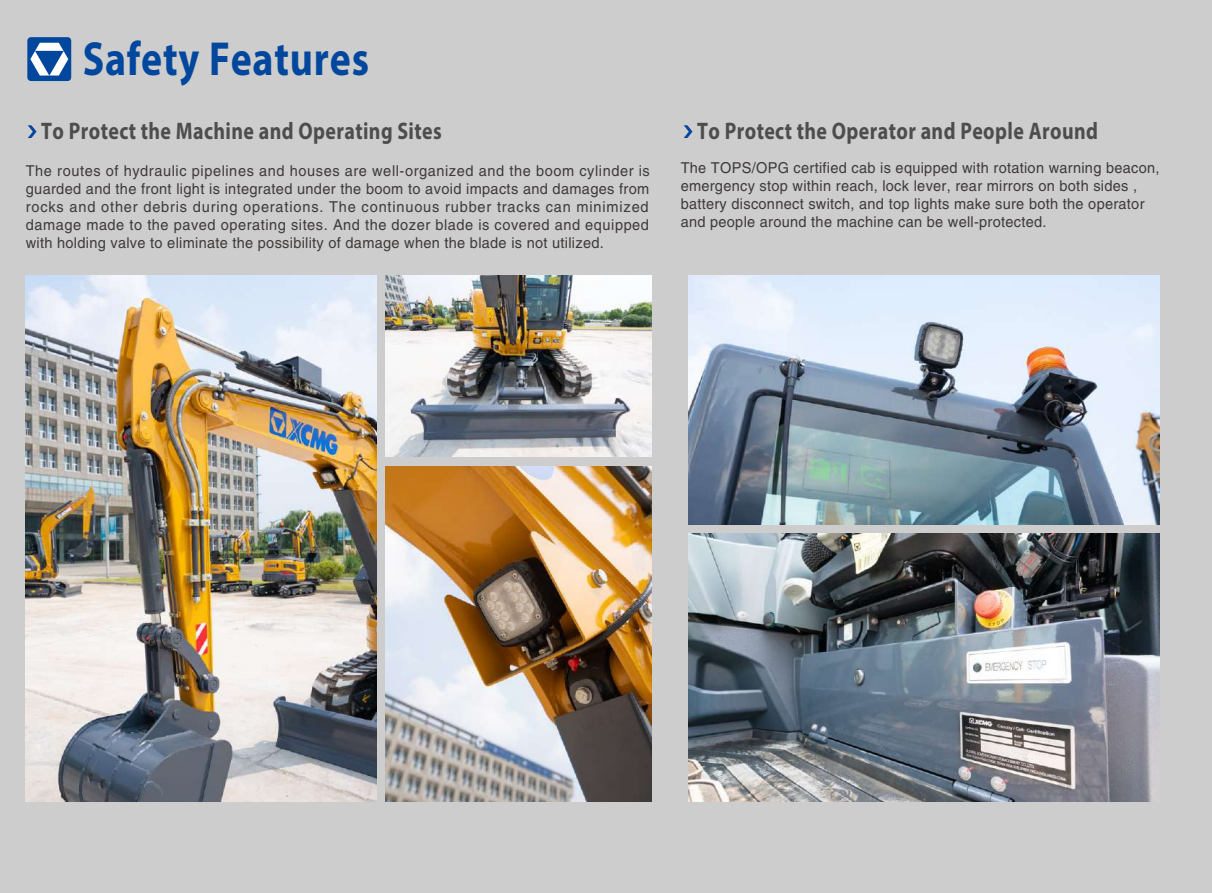
<style>
.page{position:relative;width:1212px;height:893px;background:#cdcdcd}
.page>*{position:absolute;margin:0;border:0;box-sizing:border-box;transform-origin:0 0}
.t1{font:700 48px "Myriad Pro";letter-spacing:.02em;color:#00479d;scale:.83 1}
.t2{font:700 24px "Myriad Pro";letter-spacing:.02em;color:#4d4d4d;scale:.83 1}
.t3{font:15px/18px "Helvetica LT Std";letter-spacing:.02em;color:#3e3a39;text-align:justify}
</style>
<div class="page">
<svg style="left:684px;top:125px;width:8px;height:13px"></svg>
<svg style="left:28px;top:125px;width:9px;height:13px"></svg>
<svg style="left:27px;top:37px;width:44px;height:44px;background:#4f7fba"></svg>
<img style="left:26px;top:276px;width:351px;height:526px">
<img style="left:385px;top:466px;width:266px;height:336px">
<img style="left:689px;top:276px;width:470px;height:249px">
<img style="left:689px;top:533px;width:470px;height:269px">
<img style="left:385px;top:276px;width:266px;height:180px">
<h1 class="t1" style="left:83px;top:27px;width:346px">Safety Features</h1>
<h2 class="t2" style="left:41px;top:116px;width:484px">To Protect the Machine and Operating Sites</h2>
<h2 class="t2" style="left:697px;top:116px;width:484px">To Protect the Operator and People Around</h2>
<p class="t3" style="left:26px;top:162px;width:625px">The routes of hydraulic pipelines and houses are well-organized and the boom cylinder is guarded and the front light is integrated under the boom to avoid impacts and damages from rocks and other debris during operations. The continuous rubber tracks can minimized damage made to the paved operating sites. And the dozer blade is covered and equipped with holding valve to eliminate the possibility of damage when the blade is not utilized.</p>
<p class="t3" style="left:681px;top:159px;width:480px;text-align:left">The TOPS/OPG certified cab is equipped with rotation warning beacon, emergency stop within reach, lock lever, rear mirrors on both sides , battery disconnect switch, and top lights make sure both the operator and people around the machine can be well-protected.</p>
</div>
